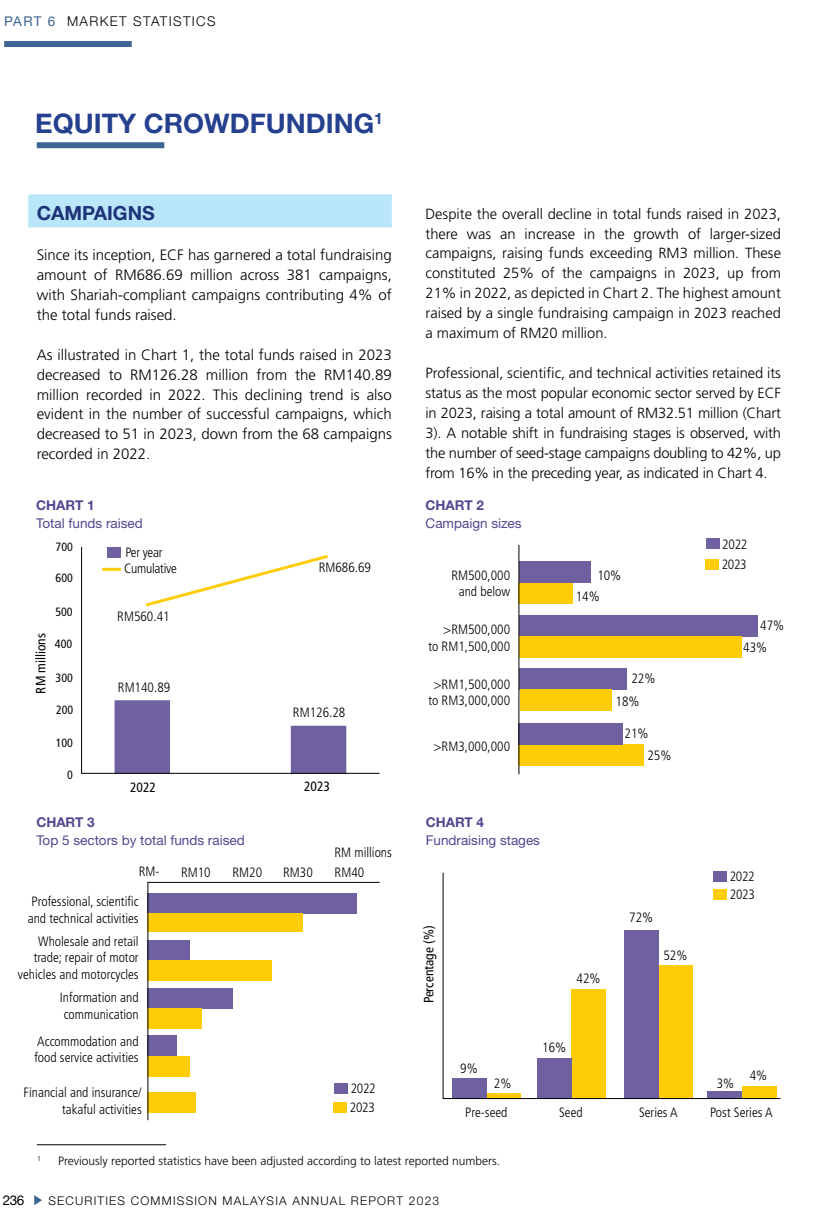
<style>
.page{position:relative;width:839px;height:1209px;background:#fff}
.page>*{position:absolute;margin:0;border:0;box-sizing:border-box;transform-origin:0 0}
.t1{font:700 27px "Helvetica Neue LT Std";color:#25408f}
.t2{font:700 19.5px "Helvetica Neue LT Std";color:#1e3278}
.t3{font:300 15px/20px "Frutiger LT Std";color:#000;text-align:justify}
.t4{font:300 14.7px/20px "Frutiger LT Std";letter-spacing:-.015em;color:#000;text-align:justify}
.t5{font:300 condensed 13.5px/16.5px "Frutiger LT Std";color:#000;text-align:right}
.t6{font:13.5px "Helvetica Neue LT Std";color:#544590}
.t7{font:300 condensed 13.5px/20.4px "Frutiger LT Std";letter-spacing:-.02em;color:#000}
.t8{font:condensed 13.5px "Frutiger LT Std";color:#000}
.t9{font:700 13.5px "Helvetica Neue LT Std";color:#544590}
.t10{font:300 13.5px "Helvetica Neue LT Std";letter-spacing:.1em;color:#000}
.t11{font:13.5px "Helvetica Neue LT Std";color:#000}
.t12{font:300 12px "Frutiger LT Std";color:#000}
.t13{font:300 12px "Helvetica Neue LT Std";letter-spacing:.1em;color:#000}
.t14{font:condensed 12px "Frutiger LT Std";color:#000}
.t15{font:300 7.05px "Frutiger LT Std";color:#000}
.s1{font-weight:400;color:#3d6593}
</style>
<div class="page">
<div style="left:4px;top:41px;width:128px;height:6px;background:#3d6593"></div>
<svg style="left:34px;top:1195px;width:8px;height:10px"></svg>
<div style="left:37px;top:142px;width:127px;height:6px;background:#3d6593"></div>
<div style="left:28px;top:194px;width:364px;height:33px;background:#b9e6fa"></div>
<svg style="left:81px;top:546px;width:299px;height:228px"></svg>
<hr style="left:102px;top:568px;width:19px;height:3px;background:#ffcd08">
<div style="left:706px;top:539px;width:13px;height:10px;background:#6f61a0"></div>
<div style="left:706px;top:559px;width:13px;height:10px;background:#ffcd08"></div>
<div style="left:714px;top:871px;width:13px;height:10px;background:#6f61a0"></div>
<div style="left:519px;top:583px;width:54px;height:21px;background:#ffcd08"></div>
<div style="left:519px;top:615px;width:238px;height:22px;background:#6f61a0"></div>
<div style="left:519px;top:668px;width:108px;height:21px;background:#6f61a0"></div>
<div style="left:518px;top:744px;width:126px;height:21px;background:#ffcd08"></div>
<div style="left:148px;top:893px;width:209px;height:20px;background:#6f61a0"></div>
<div style="left:148px;top:913px;width:155px;height:19px;background:#ffcd08"></div>
<div style="left:148px;top:940px;width:42px;height:20px;background:#6f61a0"></div>
<div style="left:148px;top:961px;width:124px;height:20px;background:#ffcd08"></div>
<div style="left:148px;top:988px;width:85px;height:20px;background:#6f61a0"></div>
<div style="left:148px;top:1008px;width:54px;height:21px;background:#ffcd08"></div>
<div style="left:148px;top:1036px;width:29px;height:20px;background:#6f61a0"></div>
<div style="left:148px;top:1056px;width:42px;height:20px;background:#ffcd08"></div>
<div style="left:148px;top:1092px;width:48px;height:20px;background:#ffcd08"></div>
<div style="left:335px;top:1083px;width:13px;height:11px;background:#6f61a0"></div>
<div style="left:334px;top:1103px;width:13px;height:10px;background:#ffcd08"></div>
<div style="left:519px;top:561px;width:71px;height:21px;background:#6f61a0"></div>
<div style="left:520px;top:636px;width:222px;height:21px;background:#ffcd08"></div>
<div style="left:520px;top:690px;width:91px;height:21px;background:#ffcd08"></div>
<div style="left:518px;top:723px;width:104px;height:21px;background:#6f61a0"></div>
<hr style="left:518px;top:545px;width:1px;height:229px;background:#000">
<svg style="left:442px;top:872px;width:339px;height:227px"></svg>
<div style="left:108px;top:547px;width:13px;height:10px;background:#6f61a0"></div>
<hr style="left:37px;top:1144px;width:129px;height:1px;background:#000">
<hr style="left:148px;top:882px;width:1px;height:238px;background:#000">
<hr style="left:148px;top:882px;width:232px;height:1px;background:#000">
<p class="t10" style="left:4px;top:13px;width:213px"><span class="s1">PART 6</span> MARKET STATISTICS</p>
<h1 class="t1" style="left:35px;top:106px;width:349px">EQUITY CROWDFUNDING<sup>1</sup></h1>
<h2 class="t2" style="left:37px;top:201px;width:120px">CAMPAIGNS</h2>
<p class="t3" style="left:37px;top:245px;width:357px">Since its inception, ECF has garnered a total fundraising amount of RM686.69 million across 381 campaigns, with Shariah-compliant campaigns contributing 4% of the total funds raised.</p>
<p class="t3" style="left:37px;top:345px;width:357px">As illustrated in Chart 1, the total funds raised in 2023 decreased to RM126.28 million from the RM140.89 million recorded in 2022. This declining trend is also evident in the number of successful campaigns, which decreased to 51 in 2023, down from the 68 campaigns recorded in 2022.</p>
<p class="t9" style="left:36px;top:496px;width:60px">CHART 1</p>
<p class="t6" style="left:36px;top:515px;width:108px">Total funds raised</p>
<p class="t14" style="left:56px;top:540px;width:19px">700</p>
<p class="t14" style="left:56px;top:571px;width:19px">600</p>
<p class="t8" style="left:33px;top:693px;width:62px;rotate:-90deg">RM millions</p>
<p class="t14" style="left:55px;top:605px;width:19px">500</p>
<p class="t14" style="left:55px;top:637px;width:19px">400</p>
<p class="t14" style="left:56px;top:671px;width:19px">300</p>
<p class="t14" style="left:56px;top:703px;width:19px">200</p>
<p class="t14" style="left:56px;top:736px;width:19px">100</p>
<p class="t14" style="left:67px;top:767px;width:7px">0</p>
<p class="t5" style="left:125px;top:544px;width:39px">Per year</p>
<p class="t7" style="left:124px;top:558px;width:54px">Cumulative</p>
<p class="t5" style="left:319px;top:559px;width:54px">RM686.69</p>
<p class="t5" style="left:117px;top:608px;width:54px">RM560.41</p>
<p class="t5" style="left:118px;top:679px;width:54px">RM140.89</p>
<p class="t5" style="left:293px;top:704px;width:54px">RM126.28</p>
<p class="t8" style="left:130px;top:779px;width:27px">2022</p>
<p class="t8" style="left:304px;top:778px;width:27px">2023</p>
<p class="t9" style="left:36px;top:813px;width:60px">CHART 3</p>
<p class="t6" style="left:36px;top:832px;width:210px">Top 5 sectors by total funds raised</p>
<p class="t5" style="left:334px;top:844px;width:59px">RM millions</p>
<p class="t5" style="left:139px;top:863px;width:22px">RM-</p>
<p class="t5" style="left:181px;top:864px;width:31px">RM10</p>
<p class="t5" style="left:233px;top:864px;width:31px">RM20</p>
<p class="t5" style="left:283px;top:864px;width:31px">RM30</p>
<p class="t5" style="left:335px;top:864px;width:31px">RM40</p>
<p class="t5" style="left:28px;top:893px;width:112px;text-align:left">Professional, scientific and technical activities</p>
<p class="t5" style="left:18px;top:933px;width:122px">Wholesale and retail trade; repair of motor vehicles and motorcycles</p>
<p class="t5" style="left:60px;top:989px;width:80px;text-align:left">Information and communication</p>
<p class="t5" style="left:34px;top:1033px;width:106px;text-align:left">Accommodation and food service activities</p>
<p class="t5" style="left:24px;top:1084px;width:120px">Financial and insurance/ takaful activities</p>
<p class="t7" style="left:350px;top:1079px;width:27px;line-height:19.2px">2022<br>2023</p>
<p class="t4" style="left:425px;top:204px;width:357px">Despite the overall decline in total funds raised in 2023, there was an increase in the growth of larger-sized campaigns, raising funds exceeding RM3 million. These constituted 25% of the campaigns in 2023, up from 21% in 2022, as depicted in Chart 2. The highest amount raised by a single fundraising campaign in 2023 reached a maximum of RM20 million.</p>
<p class="t4" style="left:425px;top:363px;width:357px">Professional, scientific, and technical activities retained its status as the most popular economic sector served by ECF in 2023, raising a total amount of RM32.51 million (Chart 3). A notable shift in fundraising stages is observed, with the number of seed-stage campaigns doubling to 42%, up from 16% in the preceding year, as indicated in Chart 4.</p>
<p class="t9" style="left:426px;top:496px;width:60px">CHART 2</p>
<p class="t6" style="left:426px;top:515px;width:97px">Campaign sizes</p>
<p class="t5" style="left:451px;top:567px;width:60px;text-align:center">RM500,000 and below</p>
<p class="t5" style="left:428px;top:622px;width:83px">&gt;RM500,000<br>to RM1,500,000</p>
<p class="t5" style="left:428px;top:676px;width:83px;text-align:center">&gt;RM1,500,000 to RM3,000,000</p>
<p class="t5" style="left:433px;top:738px;width:78px">&gt;RM3,000,000</p>
<p class="t9" style="left:426px;top:813px;width:60px">CHART 4</p>
<p class="t6" style="left:426px;top:832px;width:116px">Fundraising stages</p>
<p class="t5" style="left:597px;top:567px;width:25px">10%</p>
<p class="t5" style="left:576px;top:588px;width:25px">14%</p>
<p class="t5" style="left:631px;top:670px;width:25px">22%</p>
<p class="t5" style="left:616px;top:693px;width:25px">18%</p>
<p class="t5" style="left:625px;top:725px;width:25px">21%</p>
<p class="t5" style="left:647px;top:747px;width:25px">25%</p>
<p class="t8" style="left:421px;top:1003px;width:80px;rotate:-90deg">Percentage (%)</p>
<p class="t5" style="left:576px;top:970px;width:25px">42%</p>
<p class="t5" style="left:542px;top:1040px;width:25px">16%</p>
<p class="t5" style="left:629px;top:910px;width:25px">72%</p>
<p class="t5" style="left:663px;top:947px;width:25px">52%</p>
<p class="t5" style="left:460px;top:1060px;width:19px">9%</p>
<p class="t5" style="left:465px;top:1070px;width:48px;line-height:28.3px">2%<br>Pre-seed</p>
<p class="t5" style="left:559px;top:1104px;width:25px">Seed</p>
<p class="t5" style="left:639px;top:1104px;width:40px">Series A</p>
<p class="t7" style="left:722px;top:534px;width:27px">2022<br>2023</p>
<p class="t5" style="left:760px;top:617px;width:25px">47%</p>
<p class="t5" style="left:743px;top:639px;width:25px">43%</p>
<p class="t7" style="left:730px;top:867px;width:27px;line-height:18px">2022<br>2023</p>
<p class="t5" style="left:750px;top:1067px;width:19px">4%</p>
<p class="t5" style="left:710px;top:1069px;width:64px;line-height:28.5px;text-align:left;text-indent:7px">3%<br>Post Series A</p>
<p class="t15" style="left:37px;top:1154px;width:5px">1</p>
<p class="t12" style="left:58px;top:1154px;width:443px">Previously reported statistics have been adjusted according to latest reported numbers.</p>
<p class="t11" style="left:3px;top:1192px;width:23px">236</p>
<p class="t13" style="left:48px;top:1194px;width:392px">SECURITIES COMMISSION MALAYSIA ANNUAL REPORT 2023</p>
</div>
